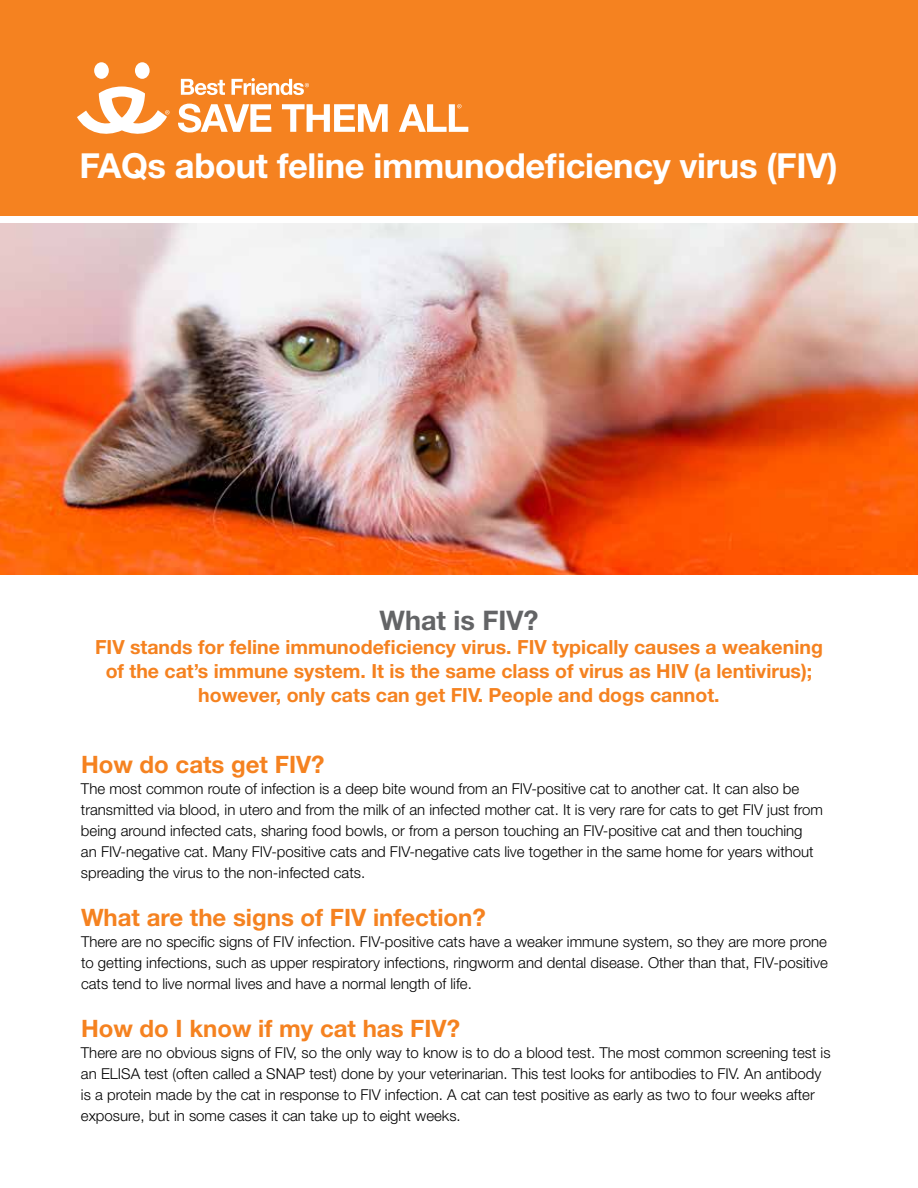
<style>
.page{position:relative;width:918px;height:1188px;background:#fff}
.page>*{position:absolute;margin:0;border:0;box-sizing:border-box;transform-origin:0 0}
.t1{font:700 34.5px "Helvetica Neue LT Std";letter-spacing:-.01em;color:#fff}
.t2{font:700 27px "Helvetica Neue LT Std";color:#636466}
.t3{font:700 24px "Helvetica Neue LT Std";color:#f58220}
.t4{font:700 19.5px/24px "Helvetica Neue LT Std";color:#f58220;text-align:center}
.t5{font:300 15px/21px "Helvetica Neue LT Std";color:#000}
</style>
<div class="page">
<img style="left:0;top:224px;width:918px;height:351px">
<div style="left:0;top:0;width:918px;height:216px;background:#f58220"></div>
<svg style="left:181px;top:79px;width:44px;height:16px"></svg>
<svg style="left:178px;top:104px;width:93px;height:29px"></svg>
<svg style="left:282px;top:104px;width:106px;height:28px"></svg>
<div style="left:94px;top:62px;width:15px;height:17px;background:#fff;border-radius:50%"></div>
<div style="left:135px;top:62px;width:15px;height:17px;background:#fff;border-radius:50%"></div>
<svg style="left:77px;top:87px;width:92px;height:47px"></svg>
<svg style="left:231px;top:78px;width:78px;height:17px"></svg>
<svg style="left:399px;top:104px;width:69px;height:28px"></svg>
<h1 class="t1" style="left:80px;top:144px;width:760px">FAQs about feline immunodeficiency virus (FIV)</h1>
<h2 class="t2" style="left:380px;top:604px;width:160px">What is FIV?</h2>
<h3 class="t4" style="left:95px;top:635px;width:729px">FIV stands for feline immunodeficiency virus. FIV typically causes a weakening of the cat’s immune system. It is the same class of virus as HIV (a lentivirus); however, only cats can get FIV. People and dogs cannot.</h3>
<h3 class="t3" style="left:81px;top:750px;width:245px">How do cats get FIV?</h3>
<p class="t5" style="left:81px;top:778px;width:744px">The most common route of infection is a deep bite wound from an FIV-positive cat to another cat. It can also be transmitted via blood, in utero and from the milk of an infected mother cat. It is very rare for cats to get FIV just from being around infected cats, sharing food bowls, or from a person touching an FIV-positive cat and then touching<br>an FIV-negative cat. Many FIV-positive cats and FIV-negative cats live together in the same home for years without spreading the virus to the non-infected cats.</p>
<h3 class="t3" style="left:81px;top:903px;width:406px">What are the signs of FIV infection?</h3>
<p class="t5" style="left:81px;top:931px;width:748px;text-align:justify">There are no specific signs of FIV infection. FIV-positive cats have a weaker immune system, so they are more prone to getting infections, such as upper respiratory infections, ringworm and dental disease. Other than that, FIV-positive cats tend to live normal lives and have a normal length of life.</p>
<h3 class="t3" style="left:81px;top:1014px;width:381px">How do I know if my cat has FIV?</h3>
<p class="t5" style="left:81px;top:1042px;width:751px">There are no obvious signs of FIV, so the only way to know is to do a blood test. The most common screening test is an ELISA test (often called a SNAP test) done by your veterinarian. This test looks for antibodies to FIV. An antibody is a protein made by the cat in response to FIV infection. A cat can test positive as early as two to four weeks after exposure, but in some cases it can take up to eight weeks.</p>
</div>
